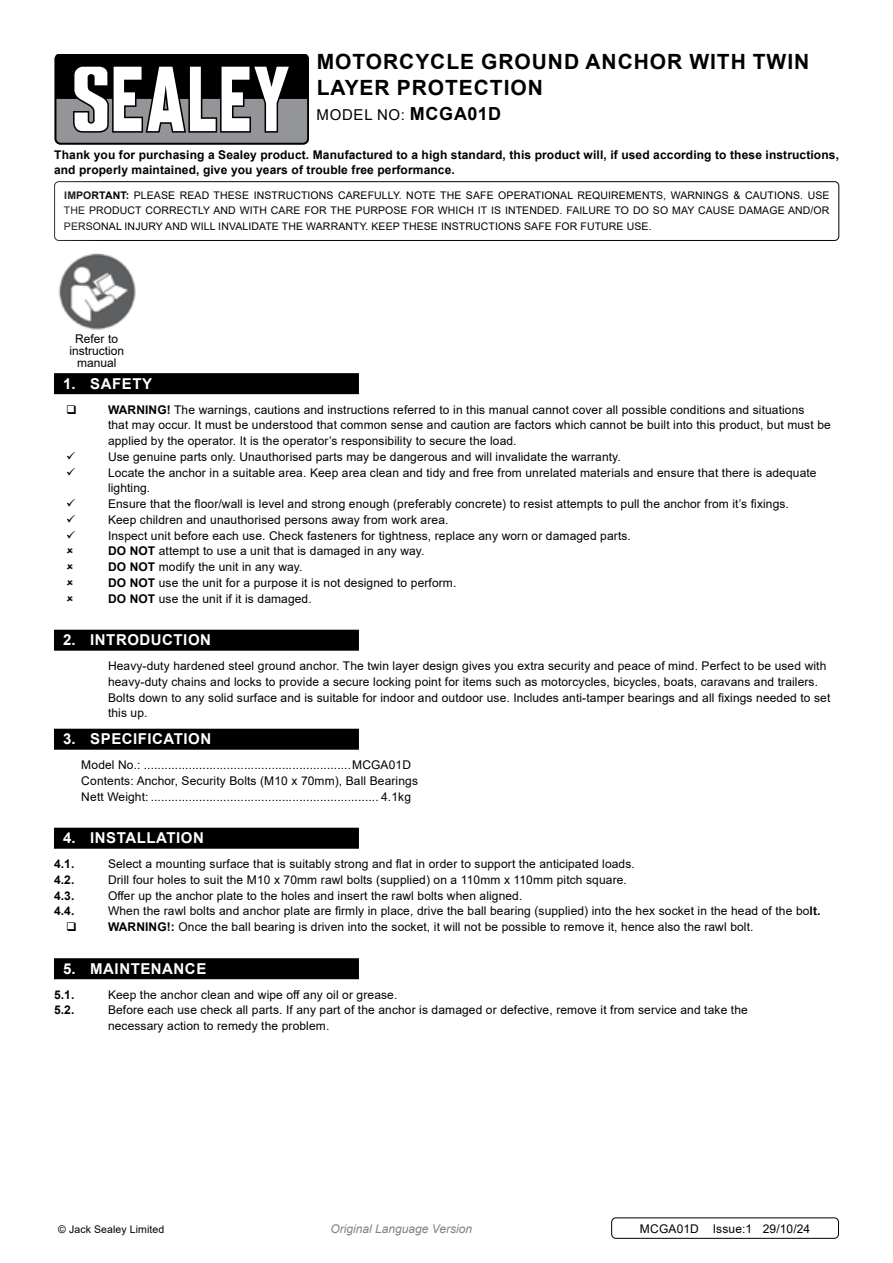
<style>
.page{position:relative;width:893px;height:1263px;background:#fff}
.page>*{position:absolute;margin:0;border:0;box-sizing:border-box;transform-origin:0 0}
.t1{font:700 21px/25.2px "Arial";letter-spacing:.045em;color:#000}
.t2{font:700 15px "Arial";letter-spacing:.035em;color:#fff}
.t3{font:15px "Arial";letter-spacing:.045em;color:#000}
.t4{font:12px/15.8px "Arial";letter-spacing:.01em;color:#000}
.t5{font:700 12px/15.8px "Arial";letter-spacing:.01em;color:#000}
.t6{font:italic 12px "Arial";color:#808285}
.t7{font:10.5px/15.8px "Arial";letter-spacing:.01em;color:#000;text-align:justify}
.s1{font-weight:700;font-size:18px}
.s2{font-weight:700}
</style>
<div class="page">
<svg style="left:54px;top:54px;width:255px;height:90px"></svg>
<div style="left:54px;top:181px;width:785px;height:60px;border:1px solid #000;border-radius:4px"></div>
<div style="left:54px;top:373px;width:305px;height:21px;background:#000"></div>
<div style="left:54px;top:630px;width:305px;height:21px;background:#000"></div>
<div style="left:54px;top:729px;width:305px;height:21px;background:#000"></div>
<div style="left:54px;top:828px;width:305px;height:21px;background:#000"></div>
<div style="left:54px;top:958px;width:305px;height:21px;background:#000"></div>
<img style="left:58px;top:253px;width:78px;height:77px">
<div style="left:611px;top:1217px;width:228px;height:22px;border:1px solid #000;border-radius:4px"></div>
<h1 class="t1" style="left:317px;top:50px;width:494px">MOTORCYCLE GROUND ANCHOR WITH TWIN<br>LAYER PROTECTION</h1>
<p class="t3" style="left:317px;top:104px;width:186px">MODEL NO: <span class="s1">MCGA01D</span></p>
<p class="t5" style="left:54px;top:147px;width:786px">Thank you for purchasing a Sealey product. Manufactured to a high standard, this product will, if used according to these instructions, and properly maintained, give you years of trouble free performance.</p>
<p class="t7" style="left:64px;top:187px;width:767px"><span class="s2">IMPORTANT:</span> PLEASE READ THESE INSTRUCTIONS CAREFULLY. NOTE THE SAFE OPERATIONAL REQUIREMENTS, WARNINGS &amp; CAUTIONS. USE THE PRODUCT CORRECTLY AND WITH CARE FOR THE PURPOSE FOR WHICH IT IS INTENDED. FAILURE TO DO SO MAY CAUSE DAMAGE AND/OR PERSONAL INJURY AND WILL INVALIDATE THE WARRANTY. KEEP THESE INSTRUCTIONS SAFE FOR FUTURE USE.</p>
<p class="t4" style="left:69px;top:332px;width:56px;line-height:12px;text-align:center">Refer to instruction manual</p>
<p class="t2" style="left:63px;top:373px;width:90px">1. SAFETY</p>
<p class="t4" style="left:108px;top:401px;width:724px"><span class="s2">WARNING!</span> The warnings, cautions and instructions referred to in this manual cannot cover all possible conditions and situations<br>that may occur. It must be understood that common sense and caution are factors which cannot be built into this product, but must be applied by the operator. It is the operator’s responsibility to secure the load.<br>Use genuine parts only. Unauthorised parts may be dangerous and will invalidate the warranty.<br>Locate the anchor in a suitable area. Keep area clean and tidy and free from unrelated materials and ensure that there is adequate lighting.<br>Ensure that the floor/wall is level and strong enough (preferably concrete) to resist attempts to pull the anchor from it’s fixings.<br>Keep children and unauthorised persons away from work area.<br>Inspect unit before each use. Check fasteners for tightness, replace any worn or damaged parts.<br><span class="s2">DO NOT</span> attempt to use a unit that is damaged in any way.<br><span class="s2">DO NOT</span> modify the unit in any way.<br><span class="s2">DO NOT</span> use the unit for a purpose it is not designed to perform.<br><span class="s2">DO NOT</span> use the unit if it is damaged.</p>
<p class="t2" style="left:63px;top:630px;width:149px">2. INTRODUCTION</p>
<p class="t4" style="left:108px;top:658px;width:724px">Heavy-duty hardened steel ground anchor. The twin layer design gives you extra security and peace of mind. Perfect to be used with heavy-duty chains and locks to provide a secure locking point for items such as motorcycles, bicycles, boats, caravans and trailers.<br>Bolts down to any solid surface and is suitable for indoor and outdoor use. Includes anti-tamper bearings and all fixings needed to set this up.</p>
<p class="t2" style="left:63px;top:729px;width:150px">3. SPECIFICATION</p>
<p class="t4" style="left:81px;top:757px;width:338px">Model No.: ............................................................MCGA01D<br>Contents: Anchor, Security Bolts (M10 x 70mm), Ball Bearings<br>Nett Weight: .................................................................. 4.1kg</p>
<p class="t2" style="left:63px;top:828px;width:142px">4. INSTALLATION</p>
<p class="t5" style="left:54px;top:856px;width:22px">4.1.</p>
<p class="t4" style="left:108px;top:856px;width:528px">Select a mounting surface that is suitably strong and flat in order to support the anticipated loads.</p>
<p class="t5" style="left:54px;top:872px;width:22px">4.2.</p>
<p class="t4" style="left:108px;top:872px;width:520px">Drill four holes to suit the M10 x 70mm rawl bolts (supplied) on a 110mm x 110mm pitch square.</p>
<p class="t5" style="left:54px;top:888px;width:22px">4.3.</p>
<p class="t4" style="left:108px;top:887px;width:416px">Offer up the anchor plate to the holes and insert the rawl bolts when aligned.</p>
<p class="t5" style="left:54px;top:903px;width:22px">4.4.</p>
<p class="t4" style="left:108px;top:903px;width:714px">When the rawl bolts and anchor plate are firmly in place, drive the ball bearing (supplied) into the hex socket in the head of the bo<span class="s2">lt.<br>WARNING!:</span> Once the ball bearing is driven into the socket, it will not be possible to remove it, hence also the rawl bolt.</p>
<p class="t2" style="left:63px;top:958px;width:145px">5. MAINTENANCE</p>
<p class="t5" style="left:54px;top:987px;width:22px">5.1.</p>
<p class="t4" style="left:108px;top:986px;width:291px">Keep the anchor clean and wipe off any oil or grease.</p>
<p class="t5" style="left:54px;top:1002px;width:22px">5.2.</p>
<p class="t4" style="left:108px;top:1002px;width:641px">Before each use check all parts. If any part of the anchor is damaged or defective, remove it from service and take the necessary action to remedy the problem.</p>
<p class="t7" style="left:58px;top:1221px;width:108px">© Jack Sealey Limited</p>
<p class="t6" style="left:330px;top:1220px;width:143px">Original Language Version</p>
<p class="t4" style="left:640px;top:1220px;width:172px">MCGA01D Issue:1 29/10/24</p>
</div>
